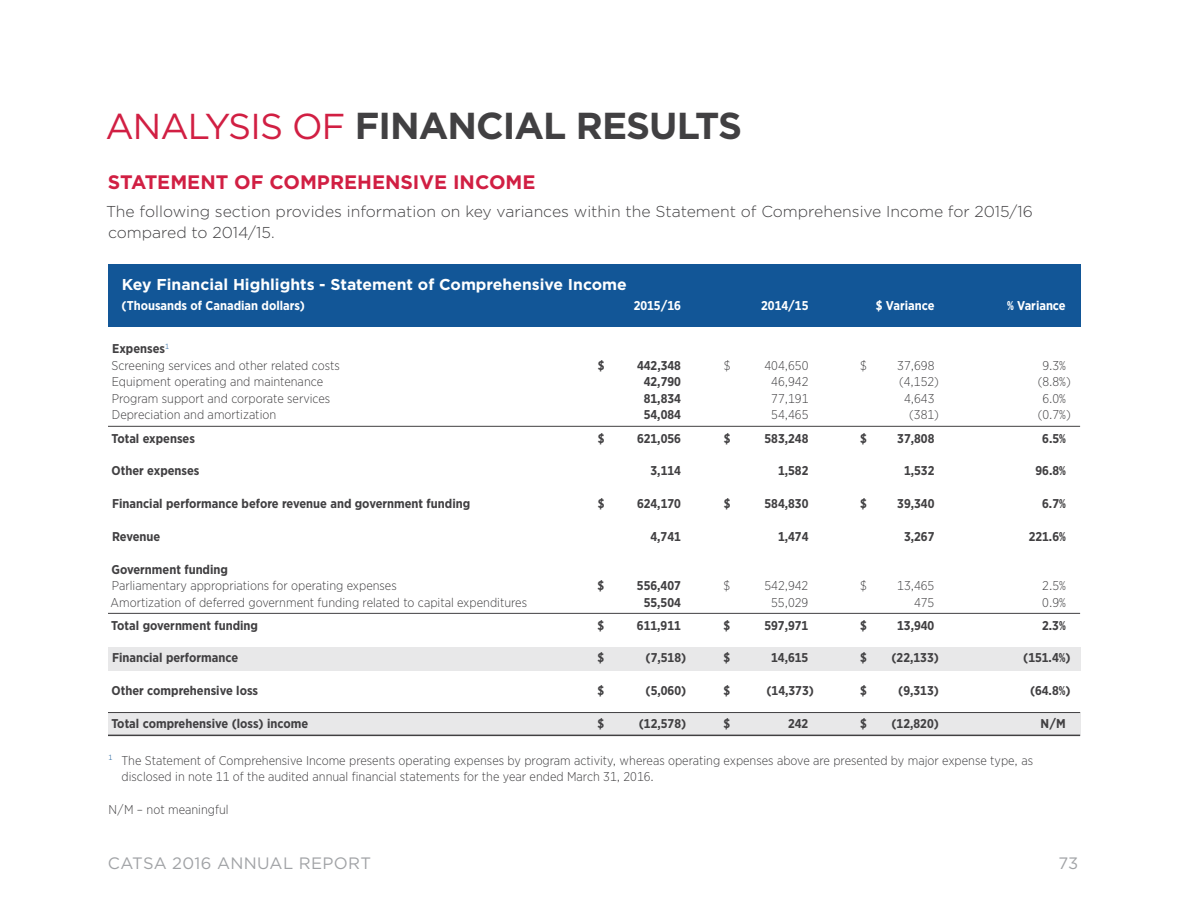
<style>
.page{position:relative;width:1188px;height:918px;background:#fff}
.page>*{position:absolute;margin:0;border:0;box-sizing:border-box;transform-origin:0 0}
.t1{font:700 37.5px "Gotham";letter-spacing:-.025em;color:#414042}
.t2{font:700 19.5px "Gotham";color:#d11f43}
.t3{font:16.5px "Gotham";letter-spacing:.02em;color:#a1a3a6}
.t4{font:300 15.75px/21px "Gotham";color:#414042}
.t5{font:700 15.75px "Gotham";color:#fff}
.t6{font:300 12.75px/16.5px "Gotham Narrow";color:#414042}
.t7{font:700 12.75px "Gotham Narrow";color:#414042}
.t8{font:700 12.75px "Gotham Narrow";color:#fff}
.s1{font-weight:400;font-size:36px;color:#d11f43}
.s2{font-weight:700}
</style>
<div class="page">
<div style="left:108px;top:264px;width:972px;height:63px;background:#125697"></div>
<hr style="left:108px;top:426px;width:972px;height:1px;background:#414042">
<hr style="left:108px;top:613px;width:972px;height:1px;background:#414042">
<div style="left:108px;top:647px;width:972px;height:23px;background:#e8e8e9"></div>
<div style="left:108px;top:712px;width:972px;height:24px;background:#e8e8e9"></div>
<hr style="left:108px;top:712px;width:972px;height:1px;background:#414042">
<hr style="left:108px;top:735px;width:972px;height:1px;background:#414042">
<h1 class="t1" style="left:105px;top:104px;width:638px"><span class="s1">ANALYSIS OF</span> FINANCIAL RESULTS</h1>
<h2 class="t2" style="left:108px;top:171px;width:429px">STATEMENT OF COMPREHENSIVE INCOME</h2>
<p class="t4" style="left:106px;top:201px;width:928px">The following section provides information on key variances within the Statement of Comprehensive Income for 2015/16 compared to 2014/15.</p>
<p class="t5" style="left:122px;top:276px;width:506px">Key Financial Highlights - Statement of Comprehensive Income</p>
<p class="t8" style="left:122px;top:297px;width:185px">(Thousands of Canadian dollars)</p>
<p class="t8" style="left:634px;top:297px;width:49px">2015/16</p>
<p class="t8" style="left:761px;top:297px;width:49px">2014/15</p>
<p class="t8" style="left:876px;top:297px;width:60px">$ Variance</p>
<p class="t8" style="left:1007px;top:297px;width:60px">% Variance</p>
<p class="t6" style="left:111px;top:340px;width:230px"><span class="s2">Expenses</span><sup>1<br></sup>Screening services and other related costs</p>
<p class="t7" style="left:598px;top:357px;width:8px">$</p>
<p class="t7" style="left:637px;top:357px;width:45px">442,348</p>
<p class="t6" style="left:724px;top:357px;width:8px">$</p>
<p class="t6" style="left:765px;top:357px;width:45px">404,650</p>
<p class="t6" style="left:860px;top:357px;width:8px">$</p>
<p class="t6" style="left:897px;top:357px;width:39px">37,698</p>
<p class="t6" style="left:1042px;top:357px;width:25px">9.3%</p>
<p class="t6" style="left:112px;top:373px;width:213px">Equipment operating and maintenance</p>
<p class="t7" style="left:644px;top:374px;width:39px">42,790</p>
<p class="t6" style="left:771px;top:373px;width:39px">46,942</p>
<p class="t6" style="left:899px;top:373px;width:41px">(4,152)</p>
<p class="t6" style="left:1038px;top:373px;width:35px">(8.8%)</p>
<p class="t6" style="left:112px;top:390px;width:220px">Program support and corporate services</p>
<p class="t7" style="left:644px;top:390px;width:39px">81,834</p>
<p class="t6" style="left:771px;top:390px;width:39px">77,191</p>
<p class="t6" style="left:904px;top:390px;width:32px">4,643</p>
<p class="t6" style="left:1042px;top:390px;width:25px">6.0%</p>
<p class="t6" style="left:112px;top:406px;width:166px">Depreciation and amortization</p>
<p class="t7" style="left:644px;top:407px;width:39px">54,084</p>
<p class="t6" style="left:771px;top:406px;width:39px">54,465</p>
<p class="t6" style="left:909px;top:406px;width:31px">(381)</p>
<p class="t6" style="left:1038px;top:406px;width:35px">(0.7%)</p>
<p class="t7" style="left:111px;top:430px;width:85px">Total expenses</p>
<p class="t7" style="left:598px;top:430px;width:8px">$</p>
<p class="t7" style="left:637px;top:430px;width:45px">621,056</p>
<p class="t7" style="left:724px;top:430px;width:8px">$</p>
<p class="t7" style="left:765px;top:430px;width:45px">583,248</p>
<p class="t7" style="left:860px;top:430px;width:8px">$</p>
<p class="t7" style="left:897px;top:430px;width:39px">37,808</p>
<p class="t7" style="left:1042px;top:430px;width:25px">6.5%</p>
<p class="t7" style="left:112px;top:463px;width:89px">Other expenses</p>
<p class="t7" style="left:651px;top:463px;width:32px">3,114</p>
<p class="t7" style="left:778px;top:463px;width:32px">1,582</p>
<p class="t7" style="left:904px;top:463px;width:32px">1,532</p>
<p class="t7" style="left:1035px;top:463px;width:32px">96.8%</p>
<p class="t7" style="left:112px;top:495px;width:360px">Financial performance before revenue and government funding</p>
<p class="t7" style="left:598px;top:495px;width:8px">$</p>
<p class="t7" style="left:637px;top:495px;width:45px">624,170</p>
<p class="t7" style="left:724px;top:495px;width:8px">$</p>
<p class="t7" style="left:765px;top:495px;width:45px">584,830</p>
<p class="t7" style="left:860px;top:495px;width:8px">$</p>
<p class="t7" style="left:897px;top:495px;width:39px">39,340</p>
<p class="t7" style="left:1042px;top:495px;width:25px">6.7%</p>
<p class="t7" style="left:112px;top:528px;width:50px">Revenue</p>
<p class="t7" style="left:651px;top:528px;width:32px">4,741</p>
<p class="t7" style="left:778px;top:528px;width:32px">1,474</p>
<p class="t7" style="left:904px;top:528px;width:32px">3,267</p>
<p class="t7" style="left:1029px;top:528px;width:39px">221.6%</p>
<p class="t7" style="left:112px;top:561px;width:118px">Government funding</p>
<p class="t6" style="left:112px;top:577px;width:287px">Parliamentary appropriations for operating expenses</p>
<p class="t7" style="left:598px;top:577px;width:8px">$</p>
<p class="t7" style="left:637px;top:577px;width:45px">556,407</p>
<p class="t6" style="left:724px;top:577px;width:8px">$</p>
<p class="t6" style="left:764px;top:577px;width:45px">542,942</p>
<p class="t6" style="left:860px;top:577px;width:8px">$</p>
<p class="t6" style="left:897px;top:577px;width:39px">13,465</p>
<p class="t6" style="left:1042px;top:577px;width:25px">2.5%</p>
<p class="t6" style="left:111px;top:593px;width:418px">Amortization of deferred government funding related to capital expenditures</p>
<p class="t7" style="left:644px;top:594px;width:39px">55,504</p>
<p class="t6" style="left:771px;top:593px;width:39px">55,029</p>
<p class="t6" style="left:914px;top:593px;width:22px">475</p>
<p class="t6" style="left:1042px;top:593px;width:25px">0.9%</p>
<p class="t7" style="left:111px;top:617px;width:148px">Total government funding</p>
<p class="t7" style="left:598px;top:617px;width:8px">$</p>
<p class="t7" style="left:637px;top:617px;width:45px">611,911</p>
<p class="t7" style="left:724px;top:617px;width:8px">$</p>
<p class="t7" style="left:764px;top:617px;width:45px">597,971</p>
<p class="t7" style="left:860px;top:617px;width:8px">$</p>
<p class="t7" style="left:897px;top:617px;width:39px">13,940</p>
<p class="t7" style="left:1042px;top:617px;width:25px">2.3%</p>
<p class="t7" style="left:112px;top:650px;width:128px">Financial performance</p>
<p class="t7" style="left:598px;top:650px;width:8px">$</p>
<p class="t7" style="left:646px;top:650px;width:42px">(7,518)</p>
<p class="t7" style="left:724px;top:650px;width:8px">$</p>
<p class="t7" style="left:771px;top:650px;width:39px">14,615</p>
<p class="t7" style="left:860px;top:650px;width:8px">$</p>
<p class="t7" style="left:891px;top:650px;width:49px">(22,133)</p>
<p class="t7" style="left:1023px;top:650px;width:49px">(151.4%)</p>
<p class="t7" style="left:112px;top:683px;width:148px">Other comprehensive loss</p>
<p class="t7" style="left:598px;top:683px;width:8px">$</p>
<p class="t7" style="left:646px;top:683px;width:42px">(5,060)</p>
<p class="t7" style="left:724px;top:683px;width:8px">$</p>
<p class="t7" style="left:766px;top:683px;width:49px">(14,373)</p>
<p class="t7" style="left:860px;top:683px;width:8px">$</p>
<p class="t7" style="left:898px;top:683px;width:42px">(9,313)</p>
<p class="t7" style="left:1030px;top:683px;width:42px">(64.8%)</p>
<p class="t7" style="left:111px;top:715px;width:198px">Total comprehensive (loss) income</p>
<p class="t7" style="left:598px;top:715px;width:8px">$</p>
<p class="t7" style="left:639px;top:715px;width:49px">(12,578)</p>
<p class="t7" style="left:724px;top:715px;width:8px">$</p>
<p class="t7" style="left:788px;top:715px;width:22px">242</p>
<p class="t7" style="left:860px;top:715px;width:8px">$</p>
<p class="t7" style="left:891px;top:715px;width:49px">(12,820)</p>
<p class="t7" style="left:1041px;top:715px;width:27px">N/M</p>
<p class="t6" style="left:122px;top:752px;width:913px;text-indent:-13px"><sup>1</sup> The Statement of Comprehensive Income presents operating expenses by program activity, whereas operating expenses above are presented by major expense type, as disclosed in note 11 of the audited annual financial statements for the year ended March 31, 2016.</p>
<p class="t6" style="left:109px;top:801px;width:121px">N/M – not meaningful</p>
<p class="t3" style="left:108px;top:854px;width:265px">CATSA 2016 ANNUAL REPORT</p>
<p class="t3" style="left:1058px;top:854px;width:21px">73</p>
</div>
